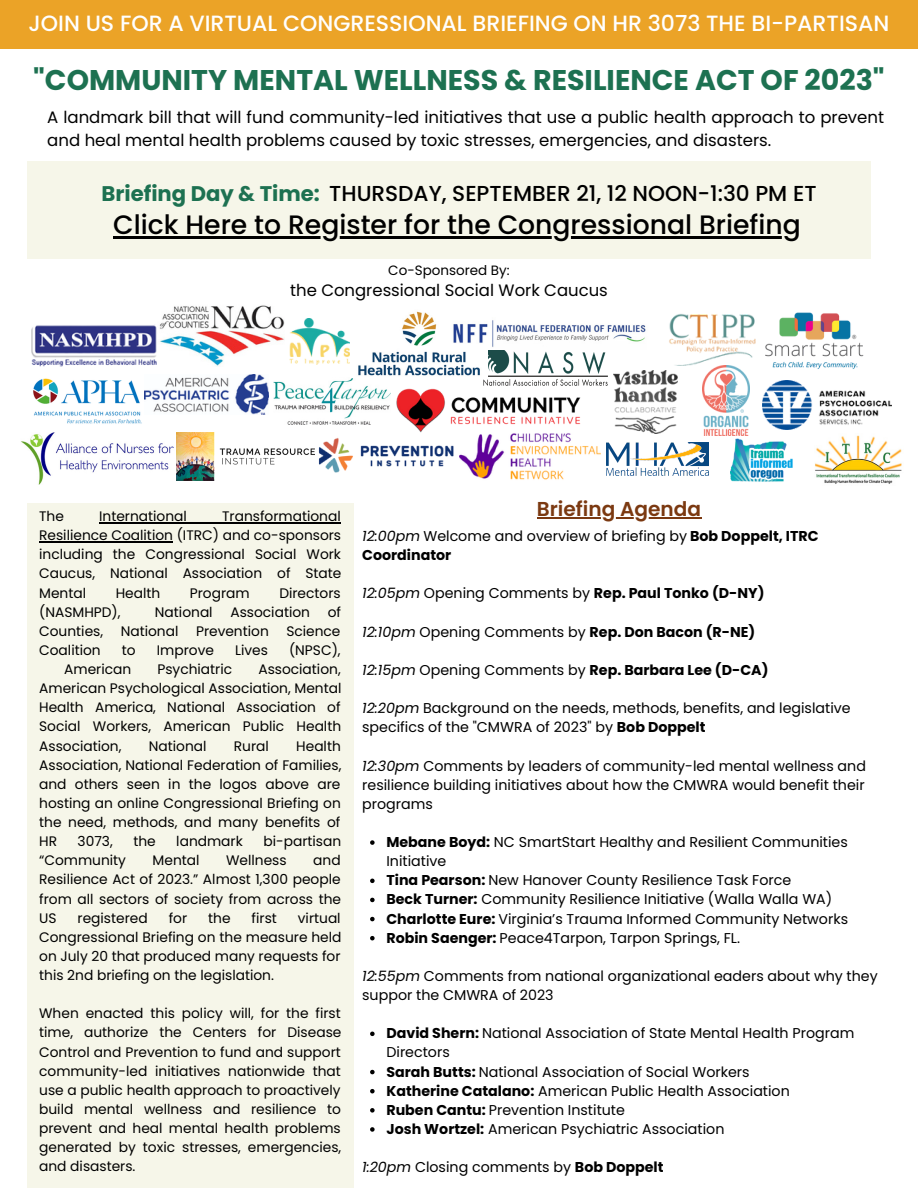
<style>
.page{position:relative;width:918px;height:1188px;background:#fff}
.page>*{position:absolute;margin:0;border:0;box-sizing:border-box;transform-origin:0 0}
.t1{font:700 28.5px "Poppins";color:#1d7151}
.t2{font:500 26.7px "Poppins";color:#000}
.t3{font:500 22.05px "Poppins";color:#fff}
.t4{font:500 21.6px "Poppins";color:#000}
.t5{font:600 20.1px "Poppins";color:#7b3911}
.t6{font:16.5px/22.5px "Poppins";color:#000}
.t7{font:14.25px/19.2px "Poppins";color:#000}
.t8{font:700 14.25px "Poppins";color:#000}
.t9{font:13.8px/19.2px "Poppins";color:#000;text-align:justify}
.t10{font:13.5px "Poppins";color:#000}
.s1{font-weight:700;font-size:21.15px;color:#1d7151}
.s2{font-style:italic}
.s3{font-weight:700}
.s4{font-weight:400;font-style:italic}
.s5{font-weight:400}
</style>
<div class="page">
<div style="left:27px;top:503px;width:326px;height:685px;background:#f6f6e9"></div>
<div style="left:0;top:0;width:918px;height:49px;background:#eba327"></div>
<div style="left:27px;top:161px;width:844px;height:98px;background:#f6f6e9"></div>
<img style="left:815px;top:435px;width:87px;height:49px">
<img style="left:31px;top:325px;width:126px;height:41px">
<img style="left:290px;top:319px;width:60px;height:46px">
<img style="left:144px;top:374px;width:124px;height:41px">
<img style="left:484px;top:350px;width:123px;height:36px">
<img style="left:273px;top:378px;width:117px;height:47px">
<img style="left:33px;top:378px;width:109px;height:46px">
<img style="left:765px;top:312px;width:99px;height:57px">
<img style="left:396px;top:388px;width:185px;height:42px">
<img style="left:358px;top:311px;width:129px;height:67px">
<img style="left:21px;top:433px;width:153px;height:51px">
<img style="left:460px;top:433px;width:141px;height:47px">
<img style="left:669px;top:314px;width:87px;height:52px">
<img style="left:703px;top:365px;width:46px;height:70px">
<img style="left:176px;top:432px;width:137px;height:48px">
<img style="left:614px;top:370px;width:64px;height:63px">
<img style="left:313px;top:430px;width:147px;height:43px">
<img style="left:762px;top:380px;width:130px;height:50px">
<img style="left:730px;top:438px;width:63px;height:44px">
<img style="left:607px;top:442px;width:101px;height:33px">
<img style="left:450px;top:317px;width:196px;height:33px">
<img style="left:159px;top:305px;width:126px;height:61px">
<hr style="left:113px;top:236px;width:688px;height:2px;background:#000">
<hr style="left:537px;top:517px;width:164px;height:1px;background:#7b3911">
<hr style="left:99px;top:522px;width:242px;height:1px;background:#000">
<hr style="left:39px;top:541px;width:134px;height:1px;background:#000">
<svg style="left:370px;top:840px;width:5px;height:5px"></svg>
<svg style="left:370px;top:879px;width:5px;height:4px"></svg>
<svg style="left:370px;top:898px;width:5px;height:4px"></svg>
<svg style="left:370px;top:917px;width:5px;height:4px"></svg>
<svg style="left:370px;top:936px;width:5px;height:4px"></svg>
<svg style="left:370px;top:1032px;width:5px;height:4px"></svg>
<svg style="left:370px;top:1070px;width:5px;height:4px"></svg>
<svg style="left:370px;top:1089px;width:5px;height:4px"></svg>
<svg style="left:370px;top:1108px;width:5px;height:5px"></svg>
<svg style="left:370px;top:1127px;width:5px;height:5px"></svg>
<p class="t3" style="left:29px;top:8px;width:862px">JOIN US FOR A VIRTUAL CONGRESSIONAL BRIEFING ON HR 3073 THE BI-PARTISAN</p>
<p class="t1" style="left:33px;top:60px;width:853px">"COMMUNITY MENTAL WELLNESS &amp; RESILIENCE ACT OF 2023"</p>
<p class="t6" style="left:47px;top:106px;width:838px">A landmark bill that will fund community-led initiatives that use a public health approach to prevent and heal mental health problems caused by toxic stresses, emergencies, and disasters.</p>
<p class="t4" style="left:101px;top:178px;width:717px"><span class="s1">Briefing Day &amp; Time:</span> THURSDAY, SEPTEMBER 21, 12 NOON-1:30 PM ET</p>
<p class="t2" style="left:113px;top:206px;width:689px">Click Here to Register for the Congressional Briefing</p>
<p class="t10" style="left:388px;top:261px;width:123px">Co-Sponsored By:</p>
<p class="t6" style="left:290px;top:279px;width:319px">the Congressional Social Work Caucus</p>
<p class="t9" style="left:39px;top:507px;width:26px">The</p>
<p class="t9" style="left:99px;top:507px;width:89px">International</p>
<p class="t9" style="left:222px;top:507px;width:120px">Transformational</p>
<p class="t5" style="left:537px;top:495px;width:166px">Briefing Agenda</p>
<p class="t9" style="left:39px;top:526px;width:304px">Resilience Coalition (ITRC) and co-sponsors including the Congressional Social Work Caucus, National Association of State Mental</p>
<p class="t7" style="left:362px;top:526px;width:458px"><span class="s2">12:00pm</span> Welcome and overview of briefing by <span class="s3">Bob Doppelt, ITRC<br>Coordinator</span></p>
<p class="t8" style="left:362px;top:583px;width:404px"><span class="s4">12:05pm</span> <span class="s5">Opening Comments by</span> Rep. Paul Tonko (D-NY)</p>
<p class="t8" style="left:362px;top:622px;width:395px"><span class="s4">12:10pm</span> <span class="s5">Opening Comments by</span> Rep. Don Bacon (R-NE)</p>
<p class="t8" style="left:362px;top:660px;width:408px"><span class="s4">12:15pm</span> <span class="s5">Opening Comments by</span> Rep. Barbara Lee (D-CA)</p>
<p class="t7" style="left:362px;top:699px;width:490px"><span class="s2">12:20pm</span> Background on the needs, methods, benefits, and legislative specifics of the "CMWRA of 2023" by <span class="s3">Bob Doppelt</span></p>
<p class="t7" style="left:362px;top:756px;width:505px;text-align:justify"><span class="s2">12:30pm</span> Comments by leaders of community-led mental wellness and resilience building initiatives about how the CMWRA would benefit their programs</p>
<p class="t9" style="left:116px;top:583px;width:46px">Health</p>
<p class="t9" style="left:190px;top:583px;width:61px">Program</p>
<p class="t9" style="left:279px;top:583px;width:63px">Directors</p>
<p class="t9" style="left:39px;top:602px;width:83px">(NASMHPD),</p>
<p class="t9" style="left:155px;top:602px;width:59px">National</p>
<p class="t9" style="left:230px;top:602px;width:81px">Association</p>
<p class="t9" style="left:328px;top:602px;width:15px">of</p>
<p class="t9" style="left:39px;top:621px;width:65px">Counties,</p>
<p class="t9" style="left:121px;top:621px;width:59px">National</p>
<p class="t9" style="left:196px;top:621px;width:74px">Prevention</p>
<p class="t9" style="left:286px;top:621px;width:56px">Science</p>
<p class="t9" style="left:39px;top:640px;width:63px">Coalition</p>
<p class="t9" style="left:122px;top:640px;width:15px">to</p>
<p class="t9" style="left:157px;top:640px;width:59px">Improve</p>
<p class="t9" style="left:235px;top:640px;width:34px">Lives</p>
<p class="t9" style="left:289px;top:640px;width:53px">(NPSC),</p>
<p class="t9" style="left:64px;top:660px;width:69px">American</p>
<p class="t9" style="left:157px;top:660px;width:76px">Psychiatric</p>
<p class="t9" style="left:39px;top:660px;width:304px;text-indent:219px">Association, American Psychological Association, Mental Health America, National Association of Social Workers, American Public Health Association,</p>
<p class="t9" style="left:149px;top:736px;width:59px">National</p>
<p class="t9" style="left:234px;top:736px;width:37px">Rural</p>
<p class="t9" style="left:39px;top:736px;width:304px;text-indent:257px">Health Association, National Federation of Families, and others seen in the logos above are hosting an online Congressional Briefing on the need, methods, and many benefits of HR</p>
<p class="t9" style="left:78px;top:832px;width:37px">3073,</p>
<p class="t9" style="left:133px;top:832px;width:24px">the</p>
<p class="t9" style="left:176px;top:832px;width:68px">landmark</p>
<p class="t9" style="left:263px;top:832px;width:79px">bi-partisan</p>
<p class="t9" style="left:39px;top:851px;width:88px">“Community</p>
<p class="t9" style="left:153px;top:851px;width:48px">Mental</p>
<p class="t9" style="left:226px;top:851px;width:62px">Wellness</p>
<p class="t7" style="left:386px;top:832px;width:463px"><span class="s3">Mebane Boyd:</span> NC SmartStart Healthy and Resilient Communities<br>Initiative</p>
<p class="t7" style="left:386px;top:871px;width:406px"><span class="s3">Tina Pearson:</span> New Hanover County Resilience Task Force</p>
<p class="t7" style="left:386px;top:890px;width:447px"><span class="s3">Beck Turner:</span> Community Resilience Initiative (Walla Walla WA)</p>
<p class="t7" style="left:386px;top:909px;width:463px"><span class="s3">Charlotte Eure:</span> Virginia’s Trauma Informed Community Networks</p>
<p class="t7" style="left:386px;top:928px;width:355px"><span class="s3">Robin Saenger:</span> Peace4Tarpon, Tarpon Springs, FL.</p>
<p class="t9" style="left:39px;top:851px;width:303px;text-indent:274px">and Resilience Act of 2023.” Almost 1,300 people from all sectors of society from across the US</p>
<p class="t9" style="left:78px;top:908px;width:72px">registered</p>
<p class="t9" style="left:169px;top:908px;width:20px">for</p>
<p class="t9" style="left:208px;top:908px;width:24px">the</p>
<p class="t9" style="left:252px;top:908px;width:27px">first</p>
<p class="t9" style="left:39px;top:908px;width:304px;text-indent:259px">virtual Congressional Briefing on the measure held on July 20 that produced many requests for this 2nd briefing on the legislation.</p>
<p class="t9" style="left:39px;top:1004px;width:304px">When enacted this policy will, for the first time, authorize the Centers for Disease Control and Prevention to fund and support community-led initiatives nationwide that use a public health approach to proactively build mental wellness and resilience to prevent and heal mental health problems generated by toxic stresses, emergencies, and disasters.</p>
<p class="t7" style="left:362px;top:966px;width:517px"><span class="s2">12:55pm</span> Comments from national organizational eaders about why they suppor the CMWRA of 2023</p>
<p class="t7" style="left:386px;top:1024px;width:469px"><span class="s3">David Shern:</span> National Association of State Mental Health Program<br>Directors</p>
<p class="t7" style="left:386px;top:1062px;width:365px"><span class="s3">Sarah Butts:</span> National Association of Social Workers</p>
<p class="t7" style="left:386px;top:1081px;width:405px"><span class="s3">Katherine Catalano:</span> American Public Health Association</p>
<p class="t7" style="left:386px;top:1100px;width:240px"><span class="s3">Ruben Cantu:</span> Prevention Institute</p>
<p class="t7" style="left:386px;top:1119px;width:340px"><span class="s3">Josh Wortzel:</span> American Psychiatric Association</p>
<p class="t7" style="left:362px;top:1158px;width:303px"><span class="s2">1:20pm</span> Closing comments by <span class="s3">Bob Doppelt</span></p>
</div>
